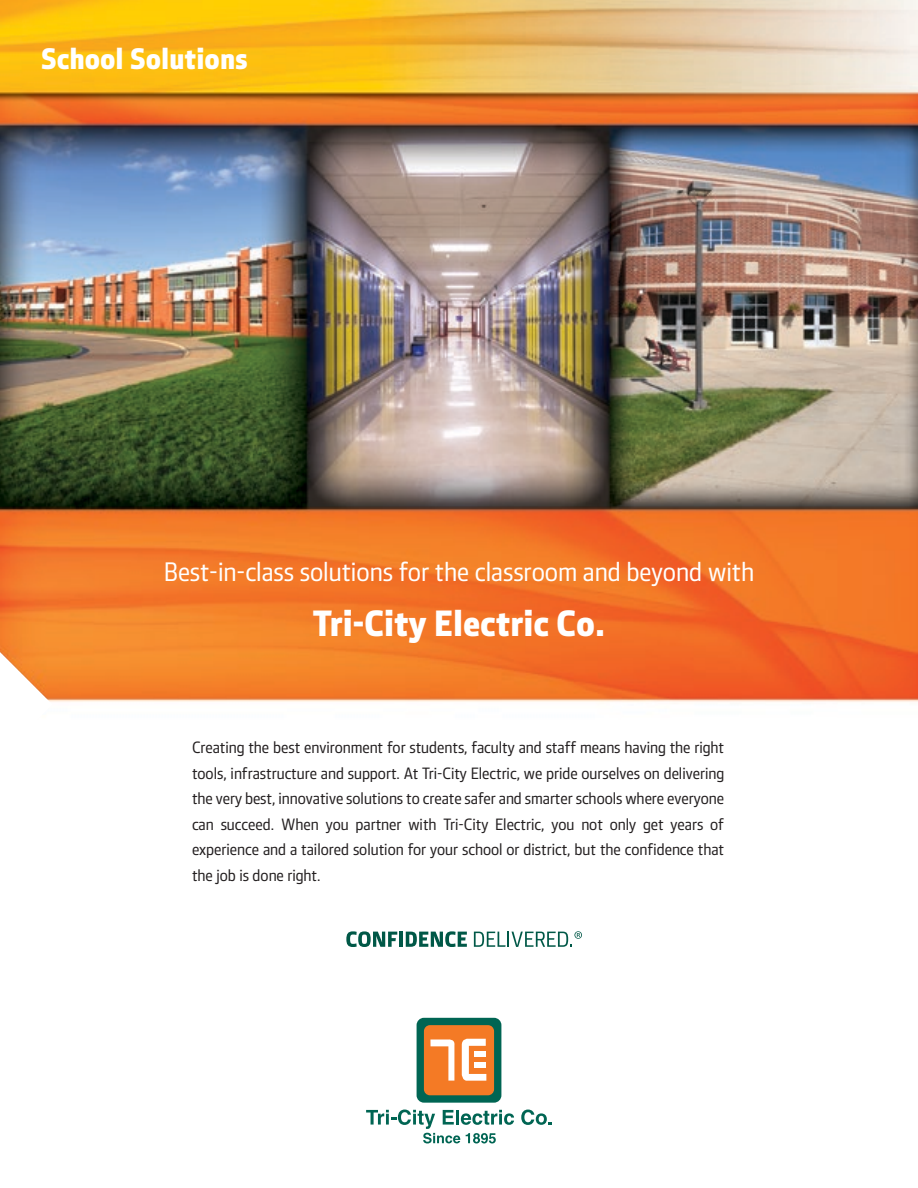
<style>
.page{position:relative;width:918px;height:1188px;background:#fff}
.page>*{position:absolute;margin:0;border:0;box-sizing:border-box;transform-origin:0 0}
.t1{font:800 36.9px "Chargers Section";color:#fff}
.t2{font:800 30px "Chargers Section";color:#fff}
.t3{font:500 27px "Chargers Section";color:#fff}
.t4{font:500 16.5px/25.5px "Chargers Section";color:#231f20;text-align:justify}
</style>
<div class="page">
<img style="left:0;top:0;width:918px;height:1144px">
<svg style="left:346px;top:931px;width:51px;height:16px"></svg>
<hr style="left:399px;top:932px;width:4px;height:15px;background:#005847">
<svg style="left:406px;top:931px;width:61px;height:16px"></svg>
<svg style="left:474px;top:931px;width:108px;height:16px"></svg>
<svg style="left:521px;top:1110px;width:31px;height:15px"></svg>
<svg style="left:366px;top:1110px;width:148px;height:33px"></svg>
<div style="left:417px;top:1018px;width:84px;height:85px;background:#006553;border-radius:7px"></div>
<div style="left:424px;top:1025px;width:70px;height:70px;background:#f47a25;border-radius:6px"></div>
<svg style="left:430px;top:1039px;width:25px;height:42px"></svg>
<svg style="left:462px;top:1039px;width:24px;height:42px"></svg>
<svg style="left:0;top:652px;width:52px;height:105px"></svg>
<h2 class="t2" style="left:41px;top:41px;width:209px">School Solutions</h2>
<h3 class="t3" style="left:164px;top:557px;width:592px">Best-in-class solutions for the classroom and beyond with</h3>
<h1 class="t1" style="left:313px;top:602px;width:294px">Tri-City Electric Co.</h1>
<p class="t4" style="left:192px;top:735px;width:534px">Creating the best environment for students, faculty and staff means having the right tools, infrastructure and support. At Tri-City Electric, we pride ourselves on delivering the very best, innovative solutions to create safer and smarter schools where everyone can succeed. When you partner with Tri-City Electric, you not only get years of experience and a tailored solution for your school or district, but the confidence that the job is done right.</p>
</div>
